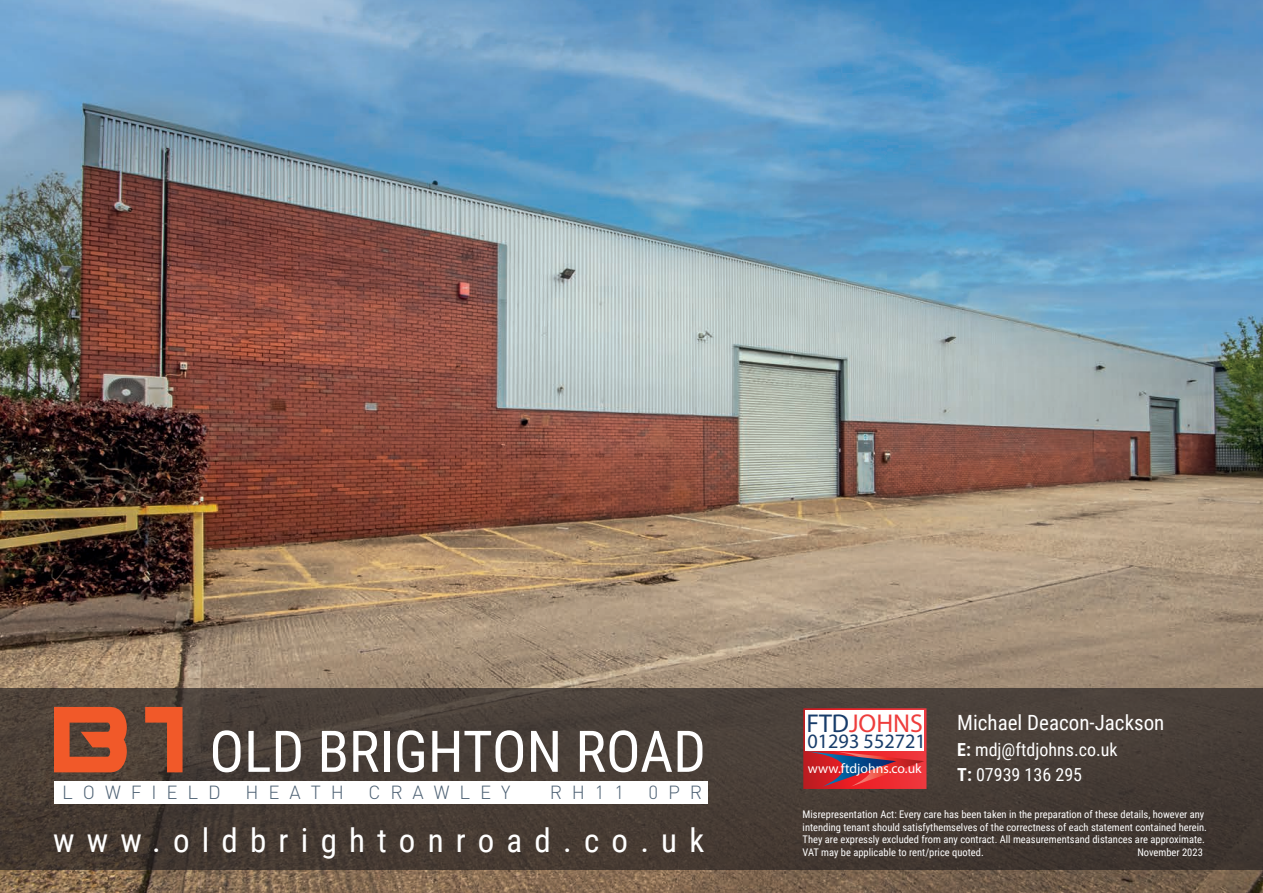
<style>
.page{position:relative;width:1263px;height:893px;background:#fff}
.page>*{position:absolute;margin:0;border:0;box-sizing:border-box;transform-origin:0 0}
.t1{font:85.65px "BD Nippori";color:#f15929}
.t2{font:57.6px "Roboto Condensed";color:#fff}
.t3{font:33px "Roboto Condensed";letter-spacing:.37em;color:#fff}
.t4{font:25.8px "Myriad Pro";color:#ee3d3c}
.t5{font:21px "Roboto Condensed";color:#fff}
.t6{font:20.55px "Myriad Pro";color:#173c6a}
.t7{font:300 18.75px "DIN";letter-spacing:.53em;color:#4c6073}
.t8{font:18px/25.5px "Roboto Condensed";color:#fff}
.t9{font:13.8px "Myriad Pro";color:#fff}
.t10{font:10.5px/12.6px "Roboto Condensed";color:#fff}
.s1{color:#173c6a}
.s2{font-weight:700}
</style>
<div class="page">
<img style="left:0;top:0;width:1263px;height:893px">
<div style="left:0;top:688px;width:1263px;height:182px;background:linear-gradient(to bottom,#4d433c,#41372f)"></div>
<svg style="left:803px;top:708px;width:123px;height:81px"></svg>
<div style="left:54px;top:781px;width:653px;height:22px;background:#fff"></div>
<h1 class="t1" style="left:54px;top:694px;width:135px">B1</h1>
<h2 class="t2" style="left:209px;top:711px;width:498px">OLD BRIGHTON ROAD</h2>
<h3 class="t7" style="left:62px;top:781px;width:160px">LOWFIELD</h3>
<h3 class="t7" style="left:245px;top:781px;width:100px">HEATH</h3>
<h3 class="t7" style="left:368px;top:781px;width:144px">CRAWLEY</h3>
<h3 class="t7" style="left:550px;top:781px;width:76px">RH11</h3>
<h3 class="t7" style="left:649px;top:781px;width:55px">0PR</h3>
<h3 class="t3" style="left:53px;top:817px;width:653px">www.oldbrightonroad.co.uk</h3>
<h3 class="t4" style="left:806px;top:707px;width:118px"><span class="s1">FTD</span>JOHNS</h3>
<h3 class="t6" style="left:807px;top:729px;width:120px">01293 552721</h3>
<h3 class="t9" style="left:808px;top:760px;width:115px">www.ftdjohns.co.uk</h3>
<h3 class="t5" style="left:957px;top:708px;width:209px">Michael Deacon-Jackson</h3>
<h3 class="t8" style="left:957px;top:736px;width:162px"><span class="s2">E:</span> mdj@ftdjohns.co.uk<br><span class="s2">T:</span> 07939 136 295</h3>
<p class="t10" style="left:803px;top:807px;width:406px">Misrepresentation Act: Every care has been taken in the preparation of these details, however any intending tenant should satisfythemselves of the correctness of each statement contained herein.<br>They are expressly excluded from any contract. All measurementsand distances are approximate.<br>VAT may be applicable to rent/price quoted.</p>
<p class="t10" style="left:1137px;top:845px;width:67px">November 2023</p>
</div>
